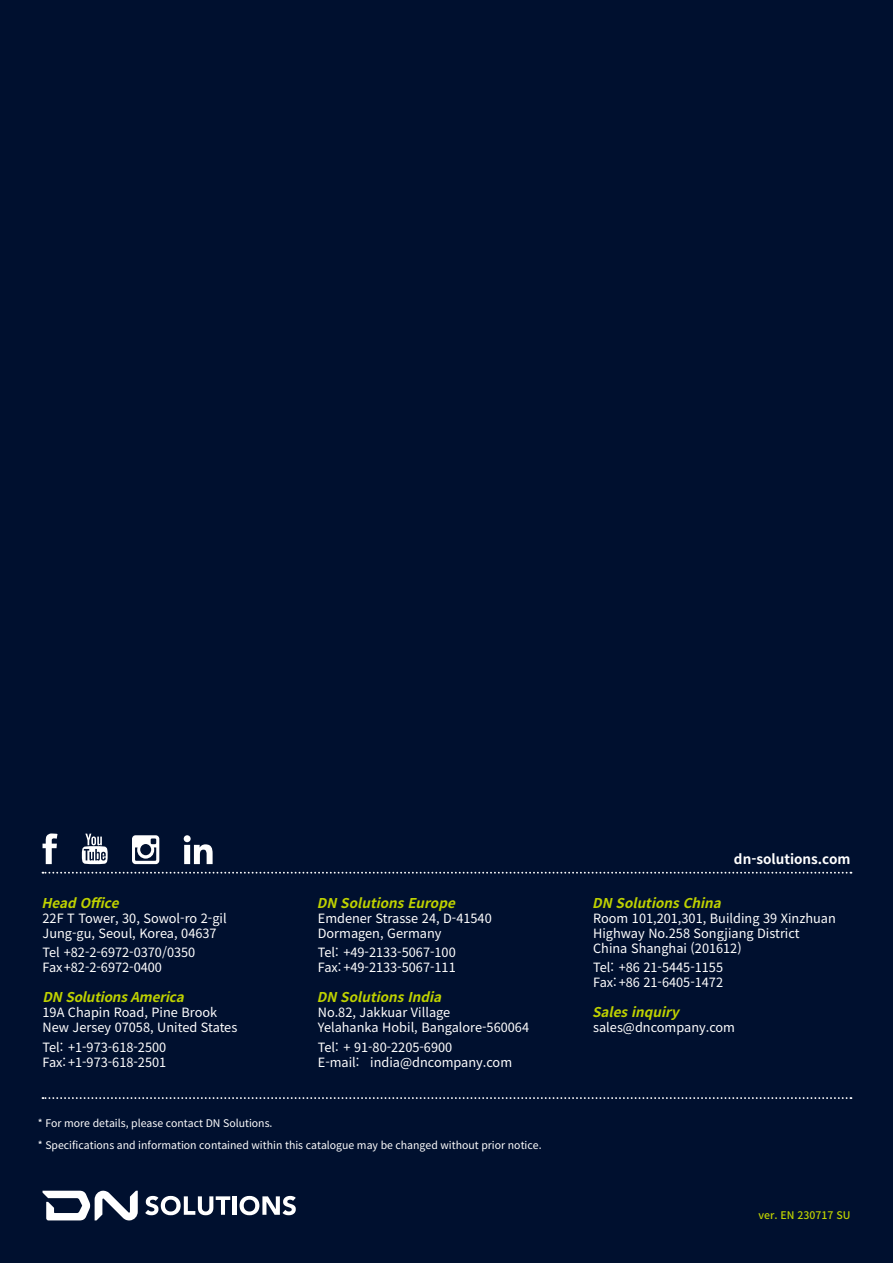
<style>
.page{position:relative;width:893px;height:1263px;background:#00102f}
.page>*{position:absolute;margin:0;border:0;box-sizing:border-box;transform-origin:0 0}
.t1{font:italic 700 13.5px "Noto Sans KR";color:#bfd200}
.t2{font:700 13.5px "Noto Sans KR";color:#fff}
.t3{font:12.75px/15px "Noto Sans KR";color:#fff}
.t4{font:10.5px/22px "Noto Sans KR";color:#fff}
.t5{font:500 10.5px "Noto Sans KR";color:#bfd200}
</style>
<div class="page">
<svg style="left:43px;top:872px;width:808px;height:2px"></svg>
<svg style="left:43px;top:1097px;width:808px;height:2px"></svg>
<svg style="left:43px;top:833px;width:15px;height:31px"></svg>
<svg style="left:132px;top:835px;width:27px;height:29px"></svg>
<svg style="left:82px;top:834px;width:26px;height:30px"></svg>
<svg style="left:184px;top:835px;width:29px;height:29px"></svg>
<svg style="left:43px;top:1190px;width:95px;height:30px"></svg>
<svg style="left:145px;top:1196px;width:85px;height:19px"></svg>
<hr style="left:233px;top:1196px;width:4px;height:19px;background:#fff">
<svg style="left:240px;top:1196px;width:56px;height:19px"></svg>
<p class="t1" style="left:41px;top:895px;width:87px">HeadOffice</p>
<p class="t3" style="left:43px;top:911px;width:186px">22F T Tower, 30, Sowol-ro 2-gil<br>Jung-gu, Seoul, Korea, 04637</p>
<p class="t3" style="left:43px;top:945px;width:154px">Tel +82-2-6972-0370/0350<br>Fax+82-2-6972-0400</p>
<p class="t1" style="left:43px;top:990px;width:151px">DNSolutionsAmerica</p>
<p class="t3" style="left:43px;top:1005px;width:196px">19A Chapin Road, Pine Brook<br>New Jersey 07058, United States</p>
<p class="t3" style="left:43px;top:1040px;width:125px">Tel: +1-973-618-2500<br>Fax: +1-973-618-2501</p>
<p class="t1" style="left:317px;top:895px;width:148px">DNSolutionsEurope</p>
<p class="t3" style="left:318px;top:911px;width:175px">Emdener Strasse 24, D-41540<br>Dormagen, Germany</p>
<p class="t3" style="left:318px;top:945px;width:139px">Tel: +49-2133-5067-100<br>Fax: +49-2133-5067-111</p>
<p class="t1" style="left:317px;top:990px;width:134px">DNSolutionsIndia</p>
<p class="t3" style="left:318px;top:1005px;width:213px">No.82, Jakkuar Village<br>Yelahanka Hobil, Bangalore-560064</p>
<p class="t3" style="left:318px;top:1040px;width:196px">Tel: + 91-80-2205-6900<br>E-mail: india@dncompany.com</p>
<p class="t4" style="left:38px;top:1112px;width:505px">* For more details, please contact DN Solutions.<br>* Specifications and information contained within this catalogue may be changed without prior notice.</p>
<p class="t2" style="left:734px;top:851px;width:118px">dn-solutions.com</p>
<p class="t1" style="left:592px;top:895px;width:139px">DNSolutionsChina</p>
<p class="t3" style="left:593px;top:911px;width:244px">Room 101,201,301, Building 39 Xinzhuan<br>Highway No.258 Songjiang District<br>China Shanghai (201612)</p>
<p class="t3" style="left:593px;top:960px;width:131px">Tel: +86 21-5445-1155<br>Fax: +86 21-6405-1472</p>
<p class="t1" style="left:592px;top:1005px;width:97px">Salesinquiry</p>
<p class="t3" style="left:593px;top:1020px;width:143px">sales@dncompany.com</p>
<p class="t5" style="left:759px;top:1209px;width:93px">ver. EN 230717 SU</p>
</div>
